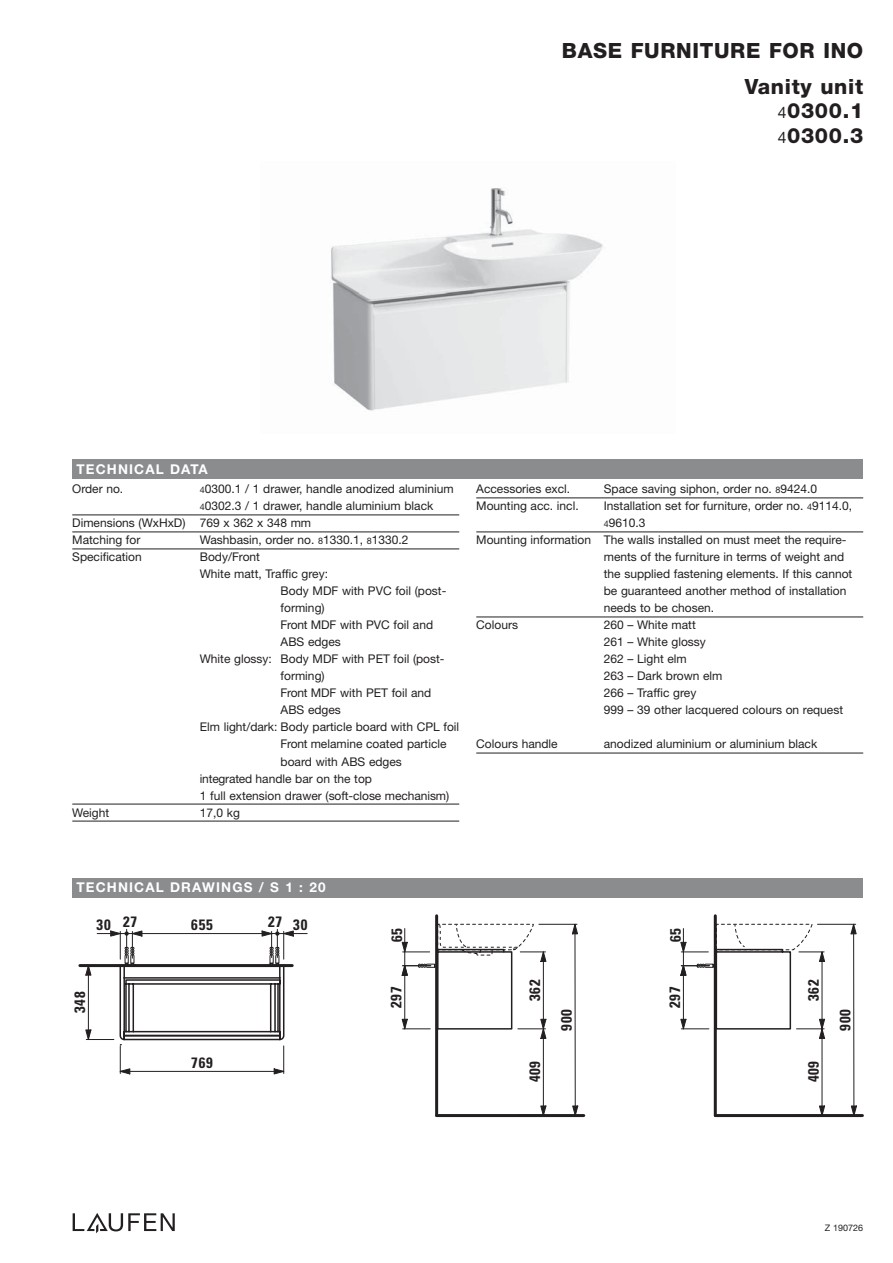
<style>
.page{position:relative;width:893px;height:1263px;background:#fff}
.page>*{position:absolute;margin:0;border:0;box-sizing:border-box;transform-origin:0 0}
.t1{font:800 21px/24.5px "Helvetica Neue";letter-spacing:.03em;color:#231f20;text-align:justify}
.t2{font:700 condensed 15px "Univers";letter-spacing:.05em;color:#231f20}
.t3{font:700 13.5px "Helvetica Neue";letter-spacing:.085em;color:#fff}
.t4{font:12px/17px "Helvetica Neue";color:#231f20}
.t5{font:9px "Helvetica Neue";color:#231f20}
.s1{font-weight:400;font-size:15.75px}
.s2{font-size:9px}
</style>
<div class="page">
<div style="left:72px;top:878px;width:791px;height:19px;background:#8a8c8e"></div>
<div style="left:72px;top:459px;width:791px;height:19px;background:#8a8c8e"></div>
<svg style="left:73px;top:1213px;width:102px;height:20px"></svg>
<img style="left:331px;top:188px;width:272px;height:223px">
<hr style="left:72px;top:515px;width:387px;height:1px;background:#231f20">
<hr style="left:72px;top:532px;width:387px;height:1px;background:#231f20">
<hr style="left:72px;top:549px;width:387px;height:1px;background:#231f20">
<hr style="left:72px;top:804px;width:387px;height:1px;background:#231f20">
<hr style="left:72px;top:821px;width:387px;height:1px;background:#231f20">
<hr style="left:476px;top:498px;width:387px;height:1px;background:#231f20">
<hr style="left:476px;top:532px;width:387px;height:1px;background:#231f20">
<hr style="left:476px;top:617px;width:387px;height:1px;background:#231f20">
<hr style="left:476px;top:753px;width:387px;height:1px;background:#231f20">
<svg style="left:86px;top:929px;width:221px;height:145px"></svg>
<hr style="left:80px;top:964px;width:212px;height:3px;background:#231f20">
<hr style="left:435px;top:916px;width:3px;height:199px;background:#231f20">
<hr style="left:437px;top:1114px;width:147px;height:3px;background:#231f20">
<div style="left:437px;top:951px;width:75px;height:78px;border:2px solid #231f20"></div>
<hr style="left:543px;top:1029px;width:1px;height:86px;background:#231f20">
<hr style="left:404px;top:966px;width:1px;height:63px;background:#231f20">
<svg style="left:402px;top:1019px;width:28px;height:11px"></svg>
<hr style="left:539px;top:924px;width:38px;height:1px;background:#231f20">
<hr style="left:575px;top:924px;width:1px;height:191px;background:#231f20">
<svg style="left:572px;top:923px;width:6px;height:11px"></svg>
<svg style="left:540px;top:1106px;width:6px;height:8px"></svg>
<svg style="left:569px;top:1106px;width:9px;height:9px"></svg>
<hr style="left:543px;top:952px;width:1px;height:77px;background:#231f20">
<svg style="left:518px;top:1019px;width:28px;height:20px"></svg>
<svg style="left:402px;top:920px;width:144px;height:63px"></svg>
<hr style="left:714px;top:916px;width:3px;height:199px;background:#231f20">
<hr style="left:715px;top:1114px;width:147px;height:3px;background:#231f20">
<hr style="left:822px;top:1029px;width:1px;height:86px;background:#231f20">
<hr style="left:817px;top:924px;width:39px;height:1px;background:#231f20">
<hr style="left:853px;top:924px;width:1px;height:191px;background:#231f20">
<svg style="left:851px;top:923px;width:5px;height:11px"></svg>
<svg style="left:819px;top:1106px;width:6px;height:8px"></svg>
<svg style="left:847px;top:1106px;width:10px;height:9px"></svg>
<svg style="left:681px;top:923px;width:144px;height:116px"></svg>
<h1 class="t1" style="left:562px;top:40px;width:303px">BASE FURNITURE FOR INO</h1>
<h1 class="t1" style="left:778px;top:76px;width:87px;text-indent:-33px">Vanity unit <span class="s1">4</span>0300.1<br><span class="s1">4</span>0300.3</h1>
<p class="t3" style="left:77px;top:464px;width:133px">TECHNICAL DATA</p>
<p class="t4" style="left:72px;top:482px;width:53px">Order no.</p>
<p class="t4" style="left:200px;top:482px;width:255px"><span class="s2">4</span>0300.1 / 1 drawer, handle anodized aluminium</p>
<p class="t4" style="left:200px;top:499px;width:235px"><span class="s2">4</span>0302.3 / 1 drawer, handle aluminium black</p>
<p class="t4" style="left:72px;top:516px;width:240px">Dimensions (WxHxD) 769 x 362 x 348 mm</p>
<p class="t4" style="left:72px;top:533px;width:70px">Matching for</p>
<p class="t4" style="left:200px;top:533px;width:210px">Washbasin, order no. <span class="s2">8</span>1330.1, <span class="s2">8</span>1330.2</p>
<p class="t4" style="left:72px;top:550px;width:71px">Specification</p>
<p class="t4" style="left:200px;top:550px;width:62px">Body/Front</p>
<p class="t4" style="left:200px;top:567px;width:130px">White matt, Traffic grey:</p>
<p class="t4" style="left:281px;top:584px;width:167px">Body MDF with PVC foil (post-</p>
<p class="t4" style="left:281px;top:601px;width:46px">forming)</p>
<p class="t4" style="left:281px;top:618px;width:154px">Front MDF with PVC foil and</p>
<p class="t4" style="left:281px;top:635px;width:62px">ABS edges</p>
<p class="t4" style="left:200px;top:652px;width:246px">White glossy: Body MDF with PET foil (post-</p>
<p class="t4" style="left:281px;top:669px;width:46px">forming)</p>
<p class="t4" style="left:281px;top:686px;width:152px">Front MDF with PET foil and</p>
<p class="t4" style="left:281px;top:703px;width:62px">ABS edges</p>
<p class="t4" style="left:200px;top:720px;width:261px">Elm light/dark: Body particle board with CPL foil</p>
<p class="t4" style="left:281px;top:737px;width:167px">Front melamine coated particle</p>
<p class="t4" style="left:281px;top:754px;width:123px">board with ABS edges</p>
<p class="t4" style="left:200px;top:771px;width:174px">integrated handle bar on the top</p>
<p class="t4" style="left:200px;top:788px;width:251px">1 full extension drawer (soft-close mechanism)</p>
<p class="t4" style="left:72px;top:805px;width:38px">Weight</p>
<p class="t4" style="left:200px;top:805px;width:42px">17,0 kg</p>
<p class="t4" style="left:476px;top:482px;width:95px">Accessories excl.</p>
<p class="t4" style="left:604px;top:482px;width:215px">Space saving siphon, order no. <span class="s2">8</span>9424.0</p>
<p class="t4" style="left:476px;top:499px;width:104px">Mounting acc. incl.</p>
<p class="t4" style="left:604px;top:499px;width:250px">Installation set for furniture, order no. <span class="s2">4</span>9114.0,</p>
<p class="t4" style="left:604px;top:516px;width:43px"><span class="s2">4</span>9610.3</p>
<p class="t4" style="left:476px;top:533px;width:372px">Mounting information The walls installed on must meet the require-</p>
<p class="t4" style="left:604px;top:550px;width:242px">ments of the furniture in terms of weight and</p>
<p class="t4" style="left:604px;top:567px;width:250px">the supplied fastening elements. If this cannot</p>
<p class="t4" style="left:604px;top:584px;width:244px">be guaranteed another method of installation</p>
<p class="t4" style="left:604px;top:601px;width:112px">needs to be chosen.</p>
<p class="t4" style="left:476px;top:618px;width:43px">Colours</p>
<p class="t4" style="left:604px;top:618px;width:241px">260 – White matt<br>261 – White glossy<br>262 – Light elm<br>263 – Dark brown elm<br>266 – Traffic grey<br>999 – 39 other lacquered colours on request</p>
<p class="t4" style="left:476px;top:737px;width:83px">Colours handle</p>
<p class="t4" style="left:604px;top:737px;width:215px">anodized aluminium or aluminium black</p>
<p class="t3" style="left:77px;top:883px;width:250px">TECHNICAL DRAWINGS / S 1 : 20</p>
<p class="t2" style="left:97px;top:918px;width:42px">30 27</p>
<p class="t2" style="left:268px;top:918px;width:41px">27 30</p>
<p class="t2" style="left:191px;top:919px;width:23px">655</p>
<p class="t2" style="left:74px;top:1013px;width:23px;rotate:-90deg">348</p>
<p class="t2" style="left:191px;top:1057px;width:23px">769</p>
<p class="t2" style="left:391px;top:942px;width:16px;rotate:-90deg">65</p>
<p class="t2" style="left:391px;top:1008px;width:23px;rotate:-90deg">297</p>
<p class="t2" style="left:529px;top:1001px;width:23px;rotate:-90deg">362</p>
<p class="t2" style="left:529px;top:1082px;width:23px;rotate:-90deg">409</p>
<p class="t2" style="left:561px;top:1031px;width:23px;rotate:-90deg">900</p>
<p class="t2" style="left:670px;top:942px;width:16px;rotate:-90deg">65</p>
<p class="t2" style="left:669px;top:1008px;width:23px;rotate:-90deg">297</p>
<p class="t2" style="left:808px;top:1001px;width:23px;rotate:-90deg">362</p>
<p class="t2" style="left:808px;top:1082px;width:23px;rotate:-90deg">409</p>
<p class="t2" style="left:840px;top:1031px;width:23px;rotate:-90deg">900</p>
<p class="t5" style="left:825px;top:1224px;width:40px">Z 190726</p>
</div>
